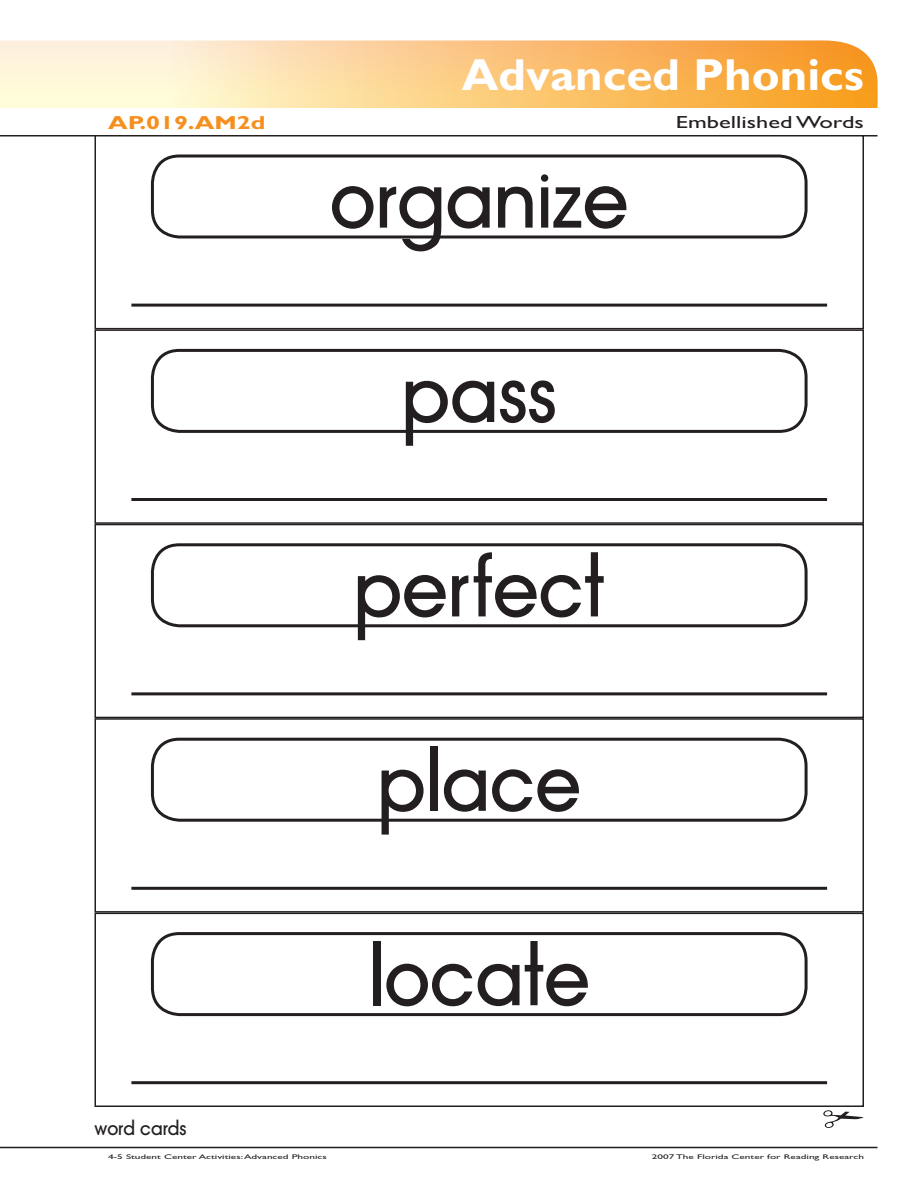
<style>
.page{position:relative;width:918px;height:1188px;background:#fff}
.page>*{position:absolute;margin:0;border:0;box-sizing:border-box;transform-origin:0 0}
.t1{font:75px "Avant Garde Medium Modified";color:#231f20}
.t2{font:700 45px "Gill Sans MT Modified";color:#fff;scale:1.05 1}
.t3{font:700 18.9px "Gill Sans MT Modified";color:#f68f1e;scale:1.33 1}
.t4{font:18px "Avant Garde Medium Modified";color:#231f20}
.t5{font:17.55px "Gill Sans MT Modified";color:#231f20;scale:1.39 1}
.t6{font:6.75px "Gill Sans MT Modified";color:#231f20;scale:1.67 1}
</style>
<div class="page">
<hr style="left:0;top:1147px;width:878px;height:1px;background:#231f20">
<hr style="left:0;top:135px;width:878px;height:1px;background:#231f20">
<svg style="left:0;top:40px;width:878px;height:68px;background:#fbcf8c"></svg>
<div style="left:94px;top:135px;width:770px;height:194px;border:2px solid #231f20"></div>
<hr style="left:131px;top:304px;width:696px;height:3px;background:#231f20">
<div style="left:151px;top:154px;width:657px;height:84px;border:3px solid #231f20;border-radius:27px"></div>
<div style="left:94px;top:329px;width:770px;height:195px;border:2px solid #231f20"></div>
<hr style="left:131px;top:498px;width:696px;height:3px;background:#231f20">
<div style="left:151px;top:349px;width:657px;height:84px;border:3px solid #231f20;border-radius:27px"></div>
<div style="left:94px;top:524px;width:770px;height:194px;border:2px solid #231f20"></div>
<hr style="left:131px;top:692px;width:696px;height:3px;background:#231f20">
<div style="left:151px;top:543px;width:657px;height:84px;border:3px solid #231f20;border-radius:27px"></div>
<div style="left:94px;top:718px;width:770px;height:195px;border:2px solid #231f20"></div>
<hr style="left:131px;top:887px;width:696px;height:3px;background:#231f20">
<div style="left:151px;top:738px;width:657px;height:84px;border:3px solid #231f20;border-radius:27px"></div>
<div style="left:94px;top:913px;width:770px;height:194px;border:2px solid #231f20"></div>
<hr style="left:131px;top:1081px;width:696px;height:3px;background:#231f20">
<div style="left:151px;top:932px;width:657px;height:84px;border:3px solid #231f20;border-radius:27px"></div>
<svg style="left:823px;top:1110px;width:41px;height:18px"></svg>
<h2 class="t2" style="left:462px;top:48px;width:385px">Advanced Phonics</h2>
<p class="t3" style="left:108px;top:111px;width:120px">AP.019.AM2d</p>
<p class="t5" style="left:676px;top:112px;width:137px">Embellished Words</p>
<p class="t1" style="left:330px;top:155px;width:300px">organize</p>
<p class="t1" style="left:402px;top:350px;width:156px">pass</p>
<p class="t1" style="left:354px;top:544px;width:252px">perfect</p>
<p class="t1" style="left:378px;top:739px;width:205px">place</p>
<p class="t4" style="left:94px;top:1118px;width:93px">word cards</p>
<p class="t1" style="left:369px;top:933px;width:223px">locate</p>
<p class="t6" style="left:108px;top:1153px;width:132px">4-5 Student Center Activities: Advanced Phonics</p>
<p class="t6" style="left:652px;top:1153px;width:128px">2007 The Florida Center for Reading Research</p>
</div>
